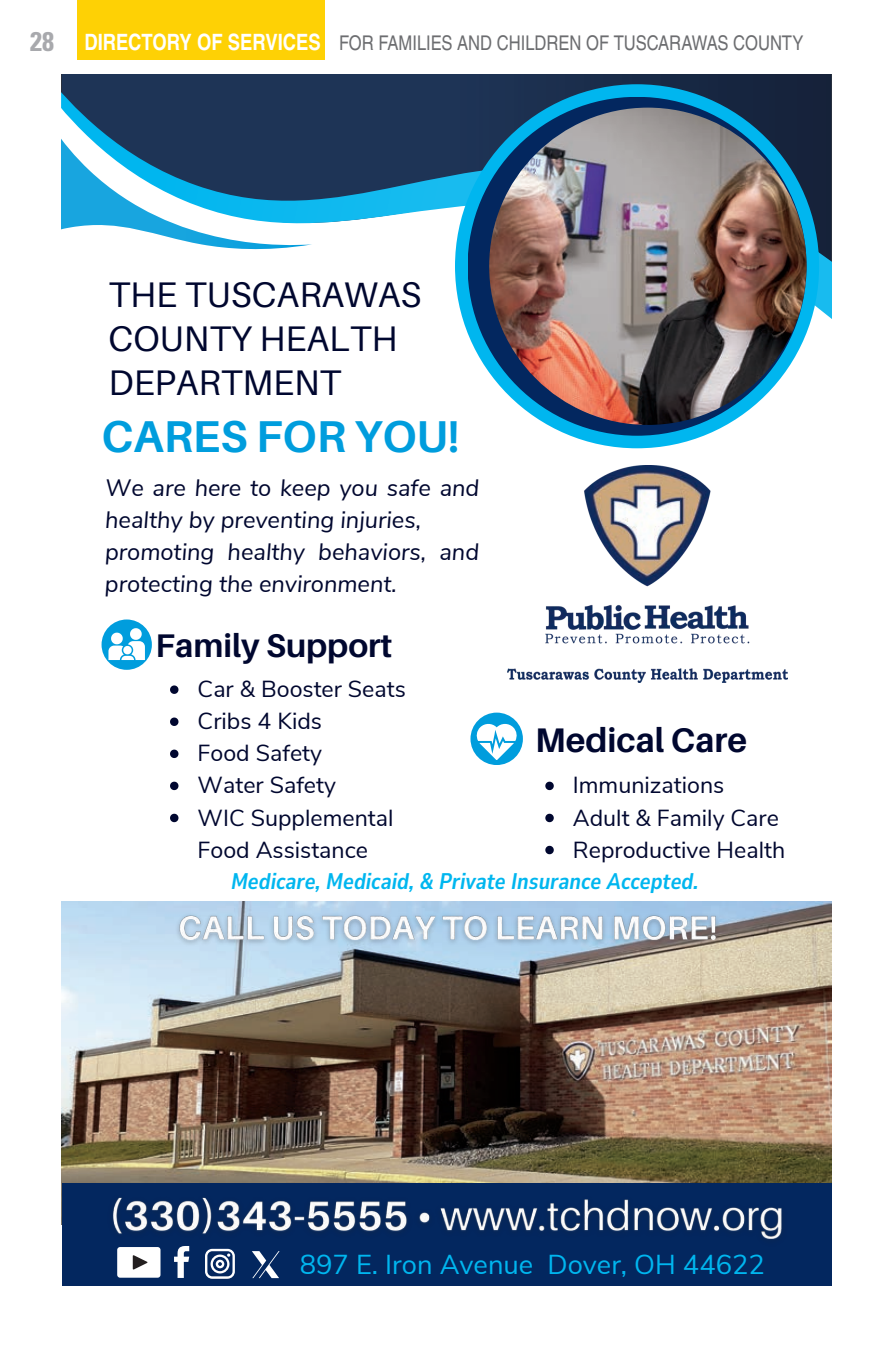
<style>
.page{position:relative;width:871px;height:1357px;background:#fff}
.page>*{position:absolute;margin:0;border:0;box-sizing:border-box;transform-origin:0 0}
.t1{font:700 44.55px "Aileron";color:#009ddd}
.t2{font:35.55px/43.9px "Aileron";color:#00072f}
.t3{font:700 34.2px "Aileron";color:#00072f}
.t4{font:700 32.85px "Aileron";color:#00072f}
.t5{font:27.22px "Nunito Sans";color:#00b6ef}
.t6{font:italic 23.62px/31.9px "Nunito Sans";color:#00072f}
.t7{font:23.18px/32.2px "Nunito Sans";color:#00072f}
.t8{font:italic 700 22.5px "Nunito Sans 10 pt Condensed";color:#00b6ef}
.t9{font:20.25px "Nimbus San Con L";color:#6c6d70}
.s1{font-family:"Univers LT Std";font-weight:700;font-stretch:condensed;font-size:27px;color:#a8a9ad}
.s2{font-weight:700;font-size:22.5px;color:#fff}
</style>
<div class="page">
<div style="left:77px;top:0;width:247px;height:60px;background:#fed105"></div>
<img style="left:62px;top:901px;width:769px;height:283px">
<svg style="left:62px;top:74px;width:769px;height:252px"></svg>
<div style="left:455px;top:84px;width:364px;height:364px;background:#00b6ef;border-radius:182px"></div>
<div style="left:467px;top:97px;width:339px;height:339px;background:#03275f;border-radius:169px"></div>
<img style="left:489px;top:108px;width:317px;height:317px;border-radius:158px">
<div style="left:470px;top:712px;width:53px;height:53px;background:#009ddd;border-radius:26px"></div>
<svg style="left:476px;top:723px;width:42px;height:37px"></svg>
<div style="left:102px;top:619px;width:50px;height:51px;background:#009ddd;border-radius:25px"></div>
<svg style="left:108px;top:628px;width:37px;height:32px"></svg>
<div style="left:62px;top:1184px;width:769px;height:102px;background:#03275f"></div>
<svg style="left:174px;top:1252px;width:15px;height:26px"></svg>
<svg style="left:205px;top:1252px;width:30px;height:27px"></svg>
<svg style="left:252px;top:1252px;width:27px;height:26px"></svg>
<div style="left:117px;top:1247px;width:43px;height:30px;background:#fff;border-radius:3px"></div>
<svg style="left:133px;top:1255px;width:15px;height:14px"></svg>
<img style="left:507px;top:466px;width:280px;height:216px">
<svg style="left:545px;top:782px;width:9px;height:8px"></svg>
<svg style="left:545px;top:814px;width:9px;height:8px"></svg>
<svg style="left:545px;top:846px;width:9px;height:8px"></svg>
<svg style="left:170px;top:685px;width:8px;height:9px"></svg>
<svg style="left:170px;top:717px;width:8px;height:9px"></svg>
<svg style="left:170px;top:749px;width:8px;height:9px"></svg>
<svg style="left:170px;top:782px;width:8px;height:8px"></svg>
<svg style="left:170px;top:814px;width:8px;height:8px"></svg>
<img style="left:170px;top:906px;width:556px;height:45px">
<img style="left:113px;top:1197px;width:669px;height:55px">
<p class="t9" style="left:30px;top:28px;width:775px"><span class="s1">28</span> <span class="s2">DIRECTORY OF SERVICES</span> FOR FAMILIES AND CHILDREN OF TUSCARAWAS COUNTY</p>
<p class="t2" style="left:108px;top:274px;width:314px">THE TUSCARAWAS<br>COUNTY HEALTH<br>DEPARTMENT</p>
<p class="t1" style="left:102px;top:412px;width:360px">CARES FOR YOU!</p>
<p class="t6" style="left:105px;top:471px;width:376px">We are here to keep you safe and healthy by preventing injuries, promoting healthy behaviors, and protecting the environment.</p>
<p class="t4" style="left:156px;top:627px;width:238px">Family Support</p>
<p class="t7" style="left:198px;top:672px;width:210px">Car &amp; Booster Seats<br>Cribs 4 Kids<br>Food Safety<br>Water Safety<br>WIC Supplemental<br>Food Assistance</p>
<p class="t3" style="left:535px;top:721px;width:214px">Medical Care</p>
<p class="t7" style="left:573px;top:768px;width:214px">Immunizations<br>Adult &amp; Family Care<br>Reproductive Health</p>
<p class="t8" style="left:231px;top:865px;width:469px">Medicare, Medicaid, &amp; Private Insurance Accepted.</p>
<p class="t5" style="left:300px;top:1244px;width:467px">897 E. Iron Avenue Dover, OH 44622</p>
</div>
